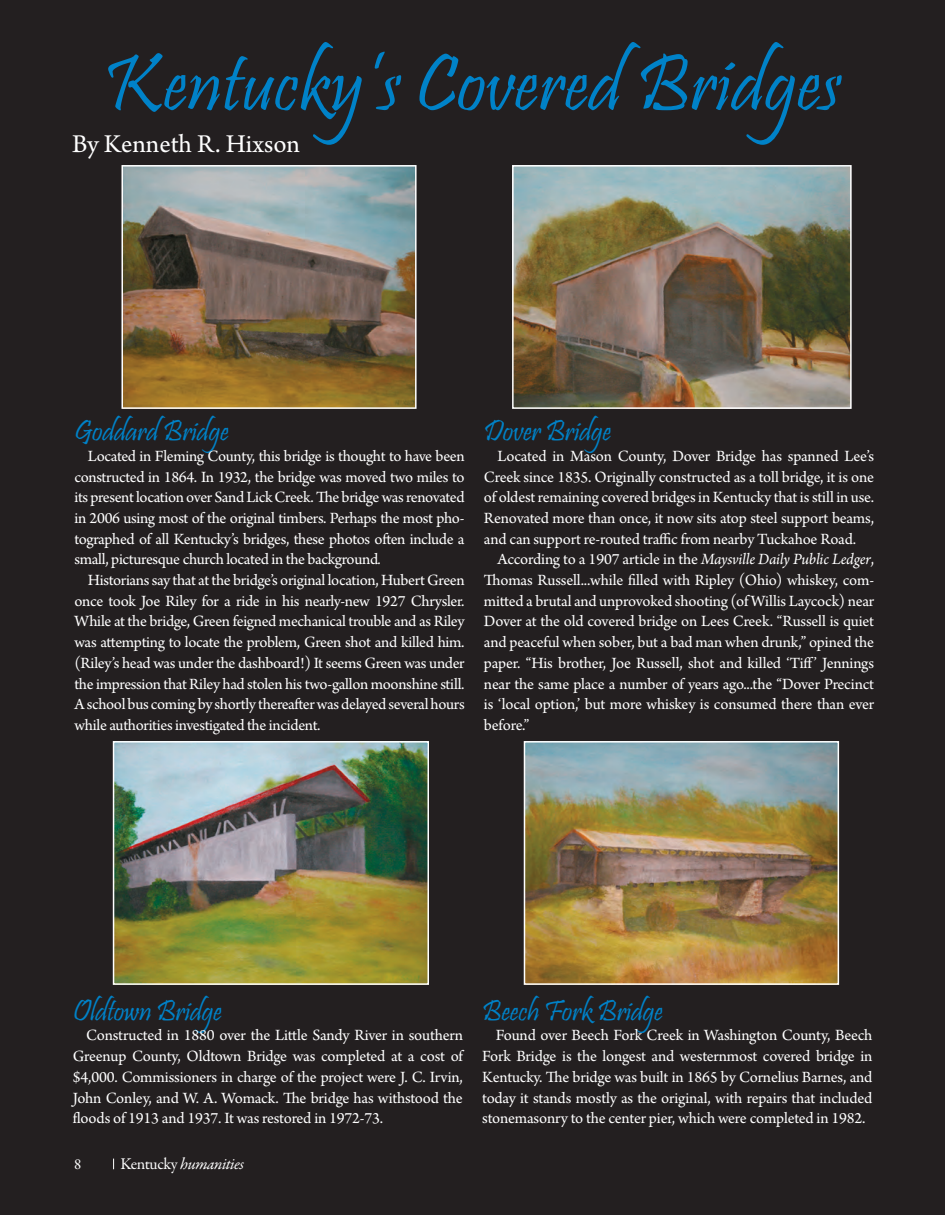
<style>
.page{position:relative;width:945px;height:1215px;background:#231f20}
.page>*{position:absolute;margin:0;border:0;box-sizing:border-box;transform-origin:0 0}
.Breakout_head{font:82.5px "Pristina";color:#0082c8}
.Caption_credit{font:30px "Pristina";letter-spacing:-.01em;color:#0082c8}
.Body_copy{font:27px "Arno Pro";color:#fff}
.Caption_credit-2{font:16.5px/20.7px "Arno Pro";letter-spacing:-.015em;color:#fff;text-align:justify}
.t1{font:italic 16.5px "Garamond Premr Pro";letter-spacing:-.03em;color:#fff}
.t2{font:15px "Garamond Premr Pro";color:#fff}
.s1{font-style:italic}
.s2{font-style:normal}
</style>
<div class="page">
<img style="left:125px;top:168px;width:289px;height:238px">
<div style="left:122px;top:165px;width:295px;height:244px;border:2px solid #fff"></div>
<img style="left:515px;top:168px;width:334px;height:238px">
<div style="left:512px;top:165px;width:340px;height:244px;border:2px solid #fff"></div>
<img style="left:116px;top:744px;width:310px;height:238px">
<div style="left:113px;top:741px;width:316px;height:244px;border:2px solid #fff"></div>
<img style="left:527px;top:744px;width:309px;height:238px">
<div style="left:524px;top:741px;width:315px;height:244px;border:2px solid #fff"></div>
<p class="Breakout_head" style="left:103px;top:38px;width:740px">Kentucky’s Covered Bridges</p>
<p class="Body_copy" style="left:72px;top:128px;width:230px">By Kenneth R. Hixson</p>
<p class="Caption_credit" style="left:74px;top:414px;width:156px">Goddard Bridge</p>
<p class="Caption_credit-2" style="left:74px;top:446px;width:392px;text-indent:13px">Located in Fleming County, this bridge is thought to have been constructed in 1864. In 1932, the bridge was moved two miles to its present location over Sand Lick Creek. The bridge was renovated in 2006 using most of the original timbers. Perhaps the most pho&shy;tographed of all Kentucky’s bridges, these photos often include a small, picturesque church located in the background<span class="s1">.</span></p>
<p class="Caption_credit-2" style="left:74px;top:571px;width:392px;text-indent:13px">Historians say that at the bridge’s original location, Hubert Green once took Joe Riley for a ride in his nearly-new 1927 Chrysler.<br>While at the bridge, Green feigned mechanical trouble and as Riley was attempting to locate the problem, Green shot and killed him. (Riley’s head was under the dashboard!) It seems Green was under the impression that Riley had stolen his two-gallon moonshine still.<br>A school bus coming by shortly thereafter was delayed several hours while authorities investigated the incident.</p>
<p class="Caption_credit" style="left:484px;top:414px;width:129px">Dover Bridge</p>
<p class="Caption_credit-2" style="left:484px;top:446px;width:392px;text-indent:13px">Located in Mason County, Dover Bridge has spanned Lee’s Creek since 1835. Originally constructed as a toll bridge, it is one of oldest remaining covered bridges in Kentucky that is still in use.<br>Renovated more than once, it now sits atop steel support beams, and can support re-routed traffic from nearby Tuckahoe Road.</p>
<p class="Caption_credit-2" style="left:484px;top:550px;width:392px;text-indent:13px">According to a 1907 article in the <span class="s1">Maysville Daily Public Ledger</span>, Thomas Russell...while filled with Ripley (Ohio) whiskey, com&shy;mitted a brutal and unprovoked shooting (of Willis Laycock) near Dover at the old covered bridge on Lees Creek. “Russell is quiet and peaceful when sober, but a bad man when drunk,” opined the paper. “His brother, Joe Russell, shot and killed ‘Tiff’ Jennings near the same place a number of years ago...the “Dover Precinct is ‘local option,’ but more whiskey is consumed there than ever before.”</p>
<p class="Caption_credit" style="left:73px;top:994px;width:151px">Oldtown Bridge</p>
<p class="Caption_credit-2" style="left:73px;top:1026px;width:392px;text-indent:13px">Constructed in 1880 over the Little Sandy River in southern Greenup County, Oldtown Bridge was completed at a cost of $4,000. Commissioners in charge of the project were J. C. Irvin, John Conley, and W. A. Womack. The bridge has withstood the floods of 1913 and 1937. It was restored in 1972-73.</p>
<p class="t2" style="left:74px;top:1155px;width:9px">8</p>
<p class="t1" style="left:120px;top:1154px;width:125px"><span class="s2">Kentucky</span> humanities</p>
<p class="Caption_credit" style="left:482px;top:994px;width:182px">Beech Fork Bridge</p>
<p class="Caption_credit-2" style="left:482px;top:1026px;width:392px;text-indent:13px">Found over Beech Fork Creek in Washington County, Beech Fork Bridge is the longest and westernmost covered bridge in Kentucky. The bridge was built in 1865 by Cornelius Barnes, and today it stands mostly as the original, with repairs that included stonemasonry to the center pier, which were completed in 1982.</p>
</div>
